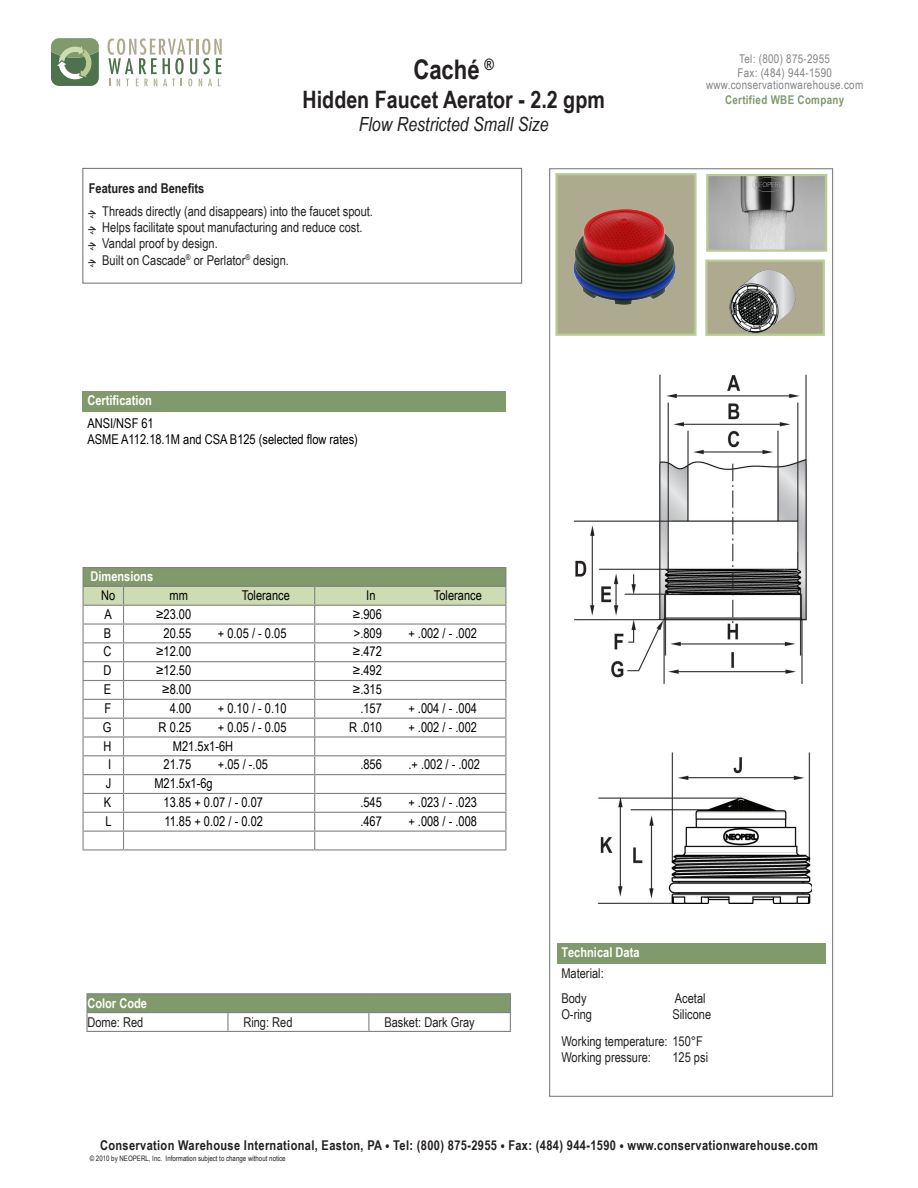
<style>
.page{position:relative;width:918px;height:1188px;background:#fff}
.page>*{position:absolute;margin:0;border:0;box-sizing:border-box;transform-origin:0 0}
.Tabs_3{font:700 27px "Arial Narrow";color:#231f20}
.Title_2{font:700 24px "Arial Narrow";color:#231f20}
.Title_2-2{font:italic 19.5px "Arial Narrow";color:#231f20}
.dim_tabs{font:13.5px "Arial Narrow";color:#000}
.list{font:13.5px/24.6px "Arial Narrow";color:#231f20}
.Paragraph{font:700 13.5px "Arial Narrow";letter-spacing:.025em;color:#231f20}
.Tabs{font:13.5px "Arial Narrow";color:#231f20}
.t1{font:700 13.5px "Arial Narrow";color:#fdfdfd}
.dim_tabs_title{font:13.5px "Arial Narrow";color:#000}
.Paragraph-2{font:700 13.5px "Arial Narrow";color:#231f20}
.Paragraph-3{font:700 13.5px "Arial Narrow";color:#fcfcfc}
.Tabs-2{font:700 13.5px "Arial Narrow";color:#fcfcfc}
.t2{font:12px/14.4px "Arial Narrow";letter-spacing:.025em;color:#828487}
.t3{font:700 12px "Arial Narrow";letter-spacing:.025em;color:#819a6b}
.t4{font:7.5px "Arial Narrow";color:#231f20}
.s1{font-family:"Arial"}
</style>
<div class="page">
<svg style="left:108px;top:38px;width:114px;height:48px"></svg>
<svg style="left:51px;top:38px;width:48px;height:48px;background:#7d9773"></svg>
<div style="left:82px;top:392px;width:424px;height:20px;background:#819a6b"></div>
<div style="left:557px;top:943px;width:268px;height:20px;background:#819a6b"></div>
<div style="left:82px;top:168px;width:440px;height:116px;border:1px solid #6c6d70"></div>
<div style="left:87px;top:994px;width:423px;height:19px;background:#819a6b"></div>
<hr style="left:86px;top:993px;width:142px;height:1px;background:#808285">
<hr style="left:228px;top:993px;width:141px;height:1px;background:#808285">
<hr style="left:369px;top:993px;width:142px;height:1px;background:#808285">
<hr style="left:86px;top:1012px;width:142px;height:1px;background:#808285">
<hr style="left:228px;top:1012px;width:141px;height:1px;background:#808285">
<hr style="left:369px;top:1012px;width:142px;height:1px;background:#808285">
<svg style="left:86px;top:994px;width:2px;height:37px"></svg>
<svg style="left:227px;top:1013px;width:2px;height:18px"></svg>
<svg style="left:368px;top:1013px;width:1px;height:18px"></svg>
<svg style="left:510px;top:994px;width:1px;height:37px"></svg>
<hr style="left:86px;top:1031px;width:142px;height:1px;background:#808285">
<hr style="left:228px;top:1031px;width:141px;height:1px;background:#808285">
<hr style="left:369px;top:1031px;width:142px;height:1px;background:#808285">
<div style="left:555px;top:173px;width:142px;height:163px;background:#aeaa8f;border:2px solid #b8cc94"></div>
<div style="left:705px;top:260px;width:120px;height:76px;background:#aeaa8f;border:2px solid #b8cc94"></div>
<hr style="left:82px;top:567px;width:42px;height:1px;background:#808285">
<hr style="left:124px;top:567px;width:191px;height:1px;background:#808285">
<hr style="left:315px;top:567px;width:191px;height:1px;background:#808285">
<svg style="left:82px;top:568px;width:424px;height:281px"></svg>
<hr style="left:82px;top:849px;width:42px;height:2px;background:#808285">
<hr style="left:124px;top:849px;width:191px;height:2px;background:#808285">
<hr style="left:315px;top:849px;width:191px;height:2px;background:#808285">
<img style="left:573px;top:209px;width:103px;height:96px">
<img style="left:709px;top:177px;width:115px;height:72px">
<div style="left:706px;top:174px;width:121px;height:78px;border:2px solid #b8cc94"></div>
<img style="left:574px;top:374px;width:237px;height:529px">
<img style="left:729px;top:270px;width:67px;height:63px">
<p class="Tabs_3" style="left:413px;top:49px;width:82px">Caché <sup>®</sup></p>
<p class="Title_2" style="left:303px;top:81px;width:304px">Hidden Faucet Aerator - 2.2 gpm</p>
<p class="Title_2-2" style="left:359px;top:111px;width:192px">Flow Restricted Small Size</p>
<p class="Paragraph-2" style="left:89px;top:178px;width:117px">Features and Benefits</p>
<p class="list" style="left:89px;top:198px;width:286px"><span class="s1">چ</span> Threads directly (and disappears) into the faucet spout.</p>
<p class="list" style="left:89px;top:215px;width:275px"><span class="s1">چ</span> Helps facilitate spout manufacturing and reduce cost.</p>
<p class="list" style="left:89px;top:231px;width:131px"><span class="s1">چ</span> Vandal proof by design.</p>
<p class="list" style="left:89px;top:247px;width:202px"><span class="s1">چ</span> Built on Cascade<sup>®</sup> or Perlator<sup>®</sup> design.</p>
<p class="t1" style="left:87px;top:390px;width:66px">Certification</p>
<p class="dim_tabs" style="left:87px;top:413px;width:68px">ANSI/NSF 61</p>
<p class="dim_tabs" style="left:87px;top:429px;width:272px">ASME A112.18.1M and CSA B125 (selected flow rates)</p>
<p class="Paragraph-3" style="left:90px;top:566px;width:64px">Dimensions</p>
<p class="dim_tabs_title" style="left:101px;top:585px;width:16px">No</p>
<p class="dim_tabs_title" style="left:170px;top:585px;width:20px">mm</p>
<p class="dim_tabs_title" style="left:242px;top:585px;width:49px">Tolerance</p>
<p class="dim_tabs_title" style="left:366px;top:585px;width:11px">In</p>
<p class="dim_tabs_title" style="left:434px;top:585px;width:49px">Tolerance</p>
<p class="dim_tabs" style="left:105px;top:604px;width:9px">A</p>
<p class="dim_tabs" style="left:156px;top:604px;width:37px">≥23.00</p>
<p class="dim_tabs" style="left:353px;top:604px;width:30px">≥.906</p>
<p class="dim_tabs" style="left:104px;top:623px;width:9px">B</p>
<p class="dim_tabs" style="left:164px;top:623px;width:29px">20.55</p>
<p class="dim_tabs" style="left:218px;top:623px;width:70px">+ 0.05 / - 0.05</p>
<p class="dim_tabs" style="left:354px;top:623px;width:30px">&gt;.809</p>
<p class="dim_tabs" style="left:408px;top:623px;width:70px">+ .002 / - .002</p>
<p class="dim_tabs" style="left:103px;top:642px;width:9px">C</p>
<p class="dim_tabs" style="left:156px;top:642px;width:37px">≥12.00</p>
<p class="dim_tabs" style="left:353px;top:642px;width:30px">≥.472</p>
<p class="dim_tabs" style="left:103px;top:661px;width:9px">D</p>
<p class="dim_tabs" style="left:156px;top:661px;width:37px">≥12.50</p>
<p class="dim_tabs" style="left:353px;top:661px;width:30px">≥.492</p>
<p class="dim_tabs" style="left:104px;top:679px;width:9px">E</p>
<p class="dim_tabs" style="left:162px;top:679px;width:30px">≥8.00</p>
<p class="dim_tabs" style="left:353px;top:679px;width:30px">≥.315</p>
<p class="dim_tabs" style="left:105px;top:698px;width:8px">F</p>
<p class="dim_tabs" style="left:170px;top:698px;width:23px">4.00</p>
<p class="dim_tabs" style="left:218px;top:698px;width:70px">+ 0.10 / - 0.10</p>
<p class="dim_tabs" style="left:360px;top:698px;width:23px">.157</p>
<p class="dim_tabs" style="left:408px;top:698px;width:70px">+ .004 / - .004</p>
<p class="dim_tabs" style="left:103px;top:717px;width:10px">G</p>
<p class="dim_tabs" style="left:159px;top:717px;width:34px">R 0.25</p>
<p class="dim_tabs" style="left:218px;top:717px;width:70px">+ 0.05 / - 0.05</p>
<p class="dim_tabs" style="left:349px;top:717px;width:34px">R .010</p>
<p class="dim_tabs" style="left:408px;top:717px;width:70px">+ .002 / - .002</p>
<p class="dim_tabs" style="left:103px;top:736px;width:9px">H</p>
<p class="dim_tabs" style="left:173px;top:736px;width:62px">M21.5x1-6H</p>
<p class="dim_tabs" style="left:108px;top:755px;width:5px">I</p>
<p class="dim_tabs" style="left:164px;top:755px;width:29px">21.75</p>
<p class="dim_tabs" style="left:218px;top:755px;width:52px">+.05 / -.05</p>
<p class="dim_tabs" style="left:360px;top:755px;width:23px">.856</p>
<p class="dim_tabs" style="left:408px;top:755px;width:73px">.+ .002 / - .002</p>
<p class="dim_tabs" style="left:106px;top:774px;width:7px">J</p>
<p class="dim_tabs" style="left:154px;top:774px;width:60px">M21.5x1-6g</p>
<p class="dim_tabs" style="left:104px;top:792px;width:9px">K</p>
<p class="dim_tabs" style="left:164px;top:792px;width:101px">13.85 + 0.07 / - 0.07</p>
<p class="dim_tabs" style="left:360px;top:792px;width:23px">.545</p>
<p class="dim_tabs" style="left:408px;top:792px;width:70px">+ .023 / - .023</p>
<p class="dim_tabs" style="left:106px;top:811px;width:8px">L</p>
<p class="dim_tabs" style="left:164px;top:811px;width:100px">11.85 + 0.02 / - 0.02</p>
<p class="dim_tabs" style="left:360px;top:811px;width:23px">.467</p>
<p class="dim_tabs" style="left:408px;top:811px;width:70px">+ .008 / - .008</p>
<p class="t2" style="left:737px;top:51px;width:96px">Tel: (800) 875-2955<br>Fax: (484) 944-1590</p>
<p class="t2" style="left:706px;top:77px;width:159px">www.conservationwarehouse.com</p>
<p class="t3" style="left:725px;top:90px;width:121px">Certified WBE Company</p>
<p class="Tabs-2" style="left:87px;top:993px;width:61px">Color Code</p>
<p class="Tabs" style="left:87px;top:1013px;width:57px">Dome: Red</p>
<p class="Tabs" style="left:243px;top:1013px;width:51px">Ring: Red</p>
<p class="Tabs" style="left:384px;top:1013px;width:92px">Basket: Dark Gray</p>
<p class="t1" style="left:561px;top:942px;width:80px">Technical Data</p>
<p class="list" style="left:561px;top:961px;width:44px">Material:<br>Body</p>
<p class="list" style="left:675px;top:985px;width:32px">Acetal</p>
<p class="list" style="left:561px;top:1001px;width:32px">O-ring</p>
<p class="list" style="left:561px;top:1000px;width:151px;line-height:27.6px;text-indent:111px">Silicone<br>Working temperature: 150°F</p>
<p class="list" style="left:561px;top:1044px;width:91px">Working pressure:</p>
<p class="list" style="left:672px;top:1044px;width:37px">125 psi</p>
<p class="Paragraph" style="left:100px;top:1135px;width:719px">Conservation Warehouse International, Easton, PA • Tel: (800) 875-2955 • Fax: (484) 944-1590 • www.conservationwarehouse.com</p>
<p class="t4" style="left:90px;top:1153px;width:197px">© 2010 by NEOPERL, Inc. Information subject to change without notice</p>
</div>
